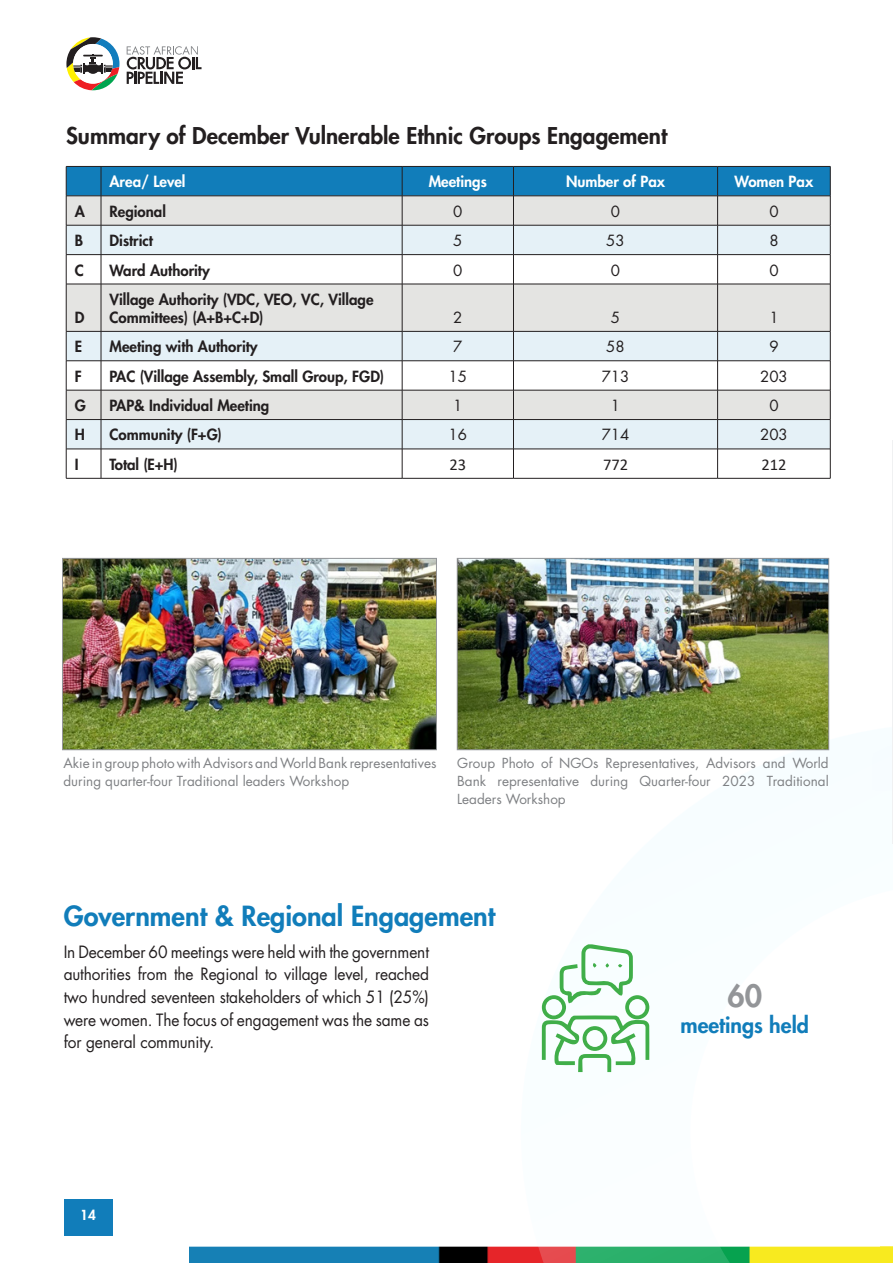
<style>
.page{position:relative;width:893px;height:1263px;background:#fff}
.page>*{position:absolute;margin:0;border:0;box-sizing:border-box;transform-origin:0 0}
.t1{font:800 30px "Futura Std";color:#939598}
.t2{font:800 27px "Futura Std";color:#117dba}
.t3{font:800 22.5px "Futura Std";color:#231f20}
.t4{font:800 21.45px "Futura Std";color:#117dba}
.t5{font:16.5px/22.5px "Futura Std";letter-spacing:-.01em;color:#231f20;text-align:justify;scale:.94 1}
.t6{font:16.5px "Calibri";color:#231f20}
.t7{font:800 15px/18px "Futura Std";color:#231f20}
.t8{font:800 15px "Futura Std";color:#fff}
.t9{font:15px "Futura Std";color:#231f20}
.t10{font:13.5px/18px "Futura Std";color:#7e8083}
.t11{font:800 13.5px "Futura Std";color:#fff}
</style>
<div class="page">
<img style="left:189px;top:1246px;width:330px;height:17px">
<div style="left:64px;top:1199px;width:48px;height:36px;background:#117dba"></div>
<svg style="left:66px;top:37px;width:53px;height:53px"></svg>
<svg style="left:127px;top:46px;width:75px;height:38px"></svg>
<svg style="left:519px;top:721px;width:347px;height:542px"></svg>
<svg style="left:67px;top:226px;width:763px;height:223px"></svg>
<hr style="left:66px;top:449px;width:35px;height:1px;background:#231f20">
<hr style="left:101px;top:449px;width:301px;height:1px;background:#231f20">
<hr style="left:402px;top:449px;width:111px;height:1px;background:#231f20">
<hr style="left:513px;top:449px;width:205px;height:1px;background:#231f20">
<hr style="left:718px;top:449px;width:112px;height:1px;background:#231f20">
<svg style="left:66px;top:166px;width:765px;height:59px;background:#76aac6"></svg>
<hr style="left:66px;top:225px;width:35px;height:1px;background:#231f20">
<hr style="left:66px;top:225px;width:1px;height:30px;background:#231f20">
<hr style="left:101px;top:225px;width:301px;height:1px;background:#231f20">
<hr style="left:101px;top:225px;width:1px;height:30px;background:#231f20">
<hr style="left:402px;top:225px;width:111px;height:1px;background:#231f20">
<hr style="left:402px;top:225px;width:1px;height:30px;background:#231f20">
<hr style="left:513px;top:225px;width:205px;height:1px;background:#231f20">
<hr style="left:513px;top:225px;width:1px;height:30px;background:#231f20">
<hr style="left:718px;top:225px;width:112px;height:1px;background:#231f20">
<hr style="left:717px;top:225px;width:1px;height:30px;background:#231f20">
<hr style="left:830px;top:225px;width:1px;height:30px;background:#231f20">
<hr style="left:66px;top:254px;width:35px;height:1px;background:#231f20">
<svg style="left:66px;top:255px;width:1px;height:29px"></svg>
<hr style="left:101px;top:254px;width:301px;height:1px;background:#231f20">
<svg style="left:101px;top:255px;width:1px;height:29px"></svg>
<hr style="left:402px;top:254px;width:111px;height:1px;background:#231f20">
<svg style="left:402px;top:255px;width:1px;height:29px"></svg>
<hr style="left:513px;top:254px;width:205px;height:1px;background:#231f20">
<svg style="left:513px;top:255px;width:1px;height:29px"></svg>
<hr style="left:718px;top:254px;width:112px;height:1px;background:#231f20">
<svg style="left:717px;top:255px;width:1px;height:29px"></svg>
<svg style="left:830px;top:255px;width:1px;height:29px"></svg>
<hr style="left:66px;top:284px;width:35px;height:1px;background:#231f20">
<hr style="left:66px;top:284px;width:1px;height:47px;background:#231f20">
<hr style="left:101px;top:284px;width:301px;height:1px;background:#231f20">
<hr style="left:101px;top:284px;width:1px;height:47px;background:#231f20">
<hr style="left:402px;top:284px;width:111px;height:1px;background:#231f20">
<hr style="left:402px;top:284px;width:1px;height:47px;background:#231f20">
<hr style="left:513px;top:284px;width:205px;height:1px;background:#231f20">
<hr style="left:513px;top:284px;width:1px;height:47px;background:#231f20">
<hr style="left:718px;top:284px;width:112px;height:1px;background:#231f20">
<hr style="left:717px;top:284px;width:1px;height:47px;background:#231f20">
<hr style="left:830px;top:284px;width:1px;height:47px;background:#231f20">
<hr style="left:66px;top:331px;width:35px;height:1px;background:#231f20">
<hr style="left:66px;top:331px;width:1px;height:30px;background:#231f20">
<hr style="left:101px;top:331px;width:301px;height:1px;background:#231f20">
<hr style="left:101px;top:331px;width:1px;height:30px;background:#231f20">
<hr style="left:402px;top:331px;width:111px;height:1px;background:#231f20">
<hr style="left:402px;top:331px;width:1px;height:30px;background:#231f20">
<hr style="left:513px;top:331px;width:205px;height:1px;background:#231f20">
<hr style="left:513px;top:331px;width:1px;height:30px;background:#231f20">
<hr style="left:718px;top:331px;width:112px;height:1px;background:#231f20">
<hr style="left:717px;top:331px;width:1px;height:30px;background:#231f20">
<hr style="left:830px;top:331px;width:1px;height:30px;background:#231f20">
<hr style="left:66px;top:360px;width:35px;height:1px;background:#231f20">
<hr style="left:101px;top:360px;width:301px;height:1px;background:#231f20">
<hr style="left:402px;top:360px;width:111px;height:1px;background:#231f20">
<hr style="left:513px;top:360px;width:205px;height:1px;background:#231f20">
<hr style="left:718px;top:360px;width:112px;height:1px;background:#231f20">
<hr style="left:66px;top:390px;width:35px;height:1px;background:#231f20">
<hr style="left:101px;top:390px;width:301px;height:1px;background:#231f20">
<hr style="left:402px;top:390px;width:111px;height:1px;background:#231f20">
<hr style="left:513px;top:390px;width:205px;height:1px;background:#231f20">
<hr style="left:718px;top:390px;width:112px;height:1px;background:#231f20">
<hr style="left:66px;top:419px;width:35px;height:1px;background:#231f20">
<hr style="left:101px;top:419px;width:301px;height:1px;background:#231f20">
<hr style="left:402px;top:419px;width:111px;height:1px;background:#231f20">
<hr style="left:513px;top:419px;width:205px;height:1px;background:#231f20">
<hr style="left:718px;top:419px;width:112px;height:1px;background:#231f20">
<svg style="left:66px;top:361px;width:1px;height:117px"></svg>
<svg style="left:101px;top:361px;width:1px;height:117px"></svg>
<svg style="left:402px;top:361px;width:1px;height:117px"></svg>
<svg style="left:513px;top:361px;width:1px;height:117px"></svg>
<svg style="left:717px;top:361px;width:1px;height:117px"></svg>
<svg style="left:830px;top:361px;width:1px;height:117px"></svg>
<hr style="left:66px;top:478px;width:35px;height:1px;background:#231f20">
<hr style="left:101px;top:478px;width:301px;height:1px;background:#231f20">
<hr style="left:402px;top:478px;width:111px;height:1px;background:#231f20">
<hr style="left:513px;top:478px;width:205px;height:1px;background:#231f20">
<hr style="left:718px;top:478px;width:112px;height:1px;background:#231f20">
<img style="left:64px;top:560px;width:371px;height:188px">
<div style="left:62px;top:558px;width:375px;height:192px;border:1px solid #939598"></div>
<img style="left:459px;top:560px;width:368px;height:188px">
<div style="left:457px;top:558px;width:372px;height:192px;border:1px solid #939598"></div>
<svg style="left:542px;top:944px;width:107px;height:128px"></svg>
<svg style="left:866px;top:1246px;width:27px;height:17px"></svg>
<hr style="left:892px;top:440px;width:1px;height:404px;background:#f0f1f2">
<h3 class="t3" style="left:66px;top:122px;width:603px">Summary of December Vulnerable Ethnic Groups Engagement</h3>
<p class="t8" style="left:110px;top:172px;width:78px">Area/ Level</p>
<p class="t8" style="left:429px;top:172px;width:60px">Meetings</p>
<p class="t8" style="left:566px;top:172px;width:101px">Number of Pax</p>
<p class="t8" style="left:735px;top:172px;width:80px">Women Pax</p>
<p class="t7" style="left:75px;top:202px;width:12px">A</p>
<p class="t7" style="left:110px;top:202px;width:58px">Regional</p>
<p class="t9" style="left:453px;top:202px;width:11px">0</p>
<p class="t9" style="left:611px;top:202px;width:11px">0</p>
<p class="t9" style="left:769px;top:202px;width:11px">0</p>
<p class="t7" style="left:75px;top:232px;width:10px">B</p>
<p class="t7" style="left:110px;top:232px;width:45px">District</p>
<p class="t9" style="left:453px;top:231px;width:11px">5</p>
<p class="t9" style="left:606px;top:231px;width:20px">53</p>
<p class="t9" style="left:769px;top:231px;width:11px">8</p>
<p class="t7" style="left:75px;top:261px;width:11px">C</p>
<p class="t7" style="left:110px;top:261px;width:102px">Ward Authority</p>
<p class="t9" style="left:453px;top:260px;width:11px">0</p>
<p class="t9" style="left:611px;top:260px;width:11px">0</p>
<p class="t9" style="left:769px;top:260px;width:11px">0</p>
<p class="t7" style="left:75px;top:308px;width:11px">D</p>
<p class="t7" style="left:110px;top:290px;width:266px">Village Authority (VDC, VEO, VC, Village<br>Committees) (A+B+C+D)</p>
<p class="t9" style="left:453px;top:308px;width:11px">2</p>
<p class="t9" style="left:611px;top:308px;width:11px">5</p>
<p class="t9" style="left:769px;top:308px;width:11px">1</p>
<p class="t7" style="left:75px;top:338px;width:9px">E</p>
<p class="t7" style="left:110px;top:338px;width:150px">Meeting with Authority</p>
<p class="t9" style="left:453px;top:337px;width:11px">7</p>
<p class="t9" style="left:606px;top:337px;width:20px">58</p>
<p class="t9" style="left:769px;top:337px;width:11px">9</p>
<p class="t7" style="left:75px;top:367px;width:8px">F</p>
<p class="t7" style="left:110px;top:367px;width:276px">PAC (Village Assembly, Small Group, FGD)</p>
<p class="t9" style="left:449px;top:367px;width:20px">15</p>
<p class="t9" style="left:602px;top:367px;width:29px">713</p>
<p class="t9" style="left:760px;top:367px;width:29px">203</p>
<p class="t7" style="left:75px;top:396px;width:13px">G</p>
<p class="t7" style="left:110px;top:396px;width:161px">PAP&amp; Individual Meeting</p>
<p class="t9" style="left:453px;top:396px;width:11px">1</p>
<p class="t9" style="left:611px;top:396px;width:11px">1</p>
<p class="t9" style="left:769px;top:396px;width:11px">0</p>
<p class="t7" style="left:75px;top:426px;width:12px">H</p>
<p class="t7" style="left:110px;top:426px;width:114px">Community (F+G)</p>
<p class="t9" style="left:449px;top:425px;width:20px">16</p>
<p class="t9" style="left:602px;top:425px;width:29px">714</p>
<p class="t9" style="left:760px;top:425px;width:29px">203</p>
<p class="t7" style="left:75px;top:455px;width:5px">I</p>
<p class="t7" style="left:110px;top:455px;width:70px">Total (E+H)</p>
<p class="t6" style="left:449px;top:453px;width:18px">23</p>
<p class="t6" style="left:603px;top:453px;width:27px">772</p>
<p class="t6" style="left:761px;top:453px;width:27px">212</p>
<p class="t10" style="left:63px;top:754px;width:375px">Akie in group photo with Advisors and World Bank representatives during quarter-four Traditional leaders Workshop</p>
<p class="t10" style="left:457px;top:754px;width:373px;text-align:justify">Group Photo of NGOs Representatives, Advisors and World Bank representative during Quarter-four 2023 Traditional Leaders Workshop</p>
<h2 class="t2" style="left:64px;top:899px;width:433px">Government &amp; Regional Engagement</h2>
<p class="t5" style="left:64px;top:941px;width:390px">In December 60 meetings were held with the government authorities from the Regional to village level, reached two hundred seventeen stakeholders of which 51 (25%) were women. The focus of engagement was the same as for general community.</p>
<p class="t11" style="left:80px;top:1206px;width:17px">14</p>
<h1 class="t1" style="left:727px;top:977px;width:36px">60</h1>
<h3 class="t4" style="left:680px;top:1012px;width:130px">meetings held</h3>
</div>
